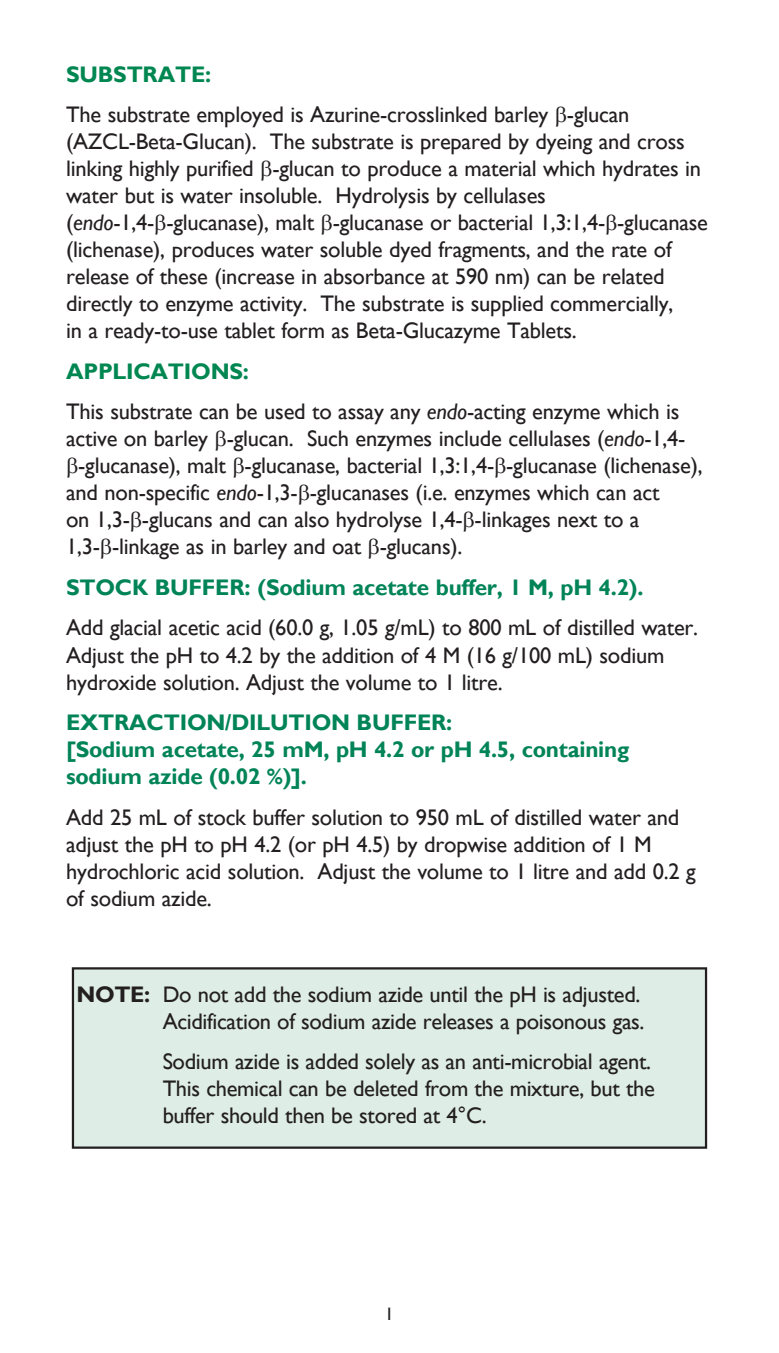
<style>
.page{position:relative;width:779px;height:1353px;background:#fff}
.page>*{position:absolute;margin:0;border:0;box-sizing:border-box;transform-origin:0 0}
.t1{font:22.5px/27px "Gill Sans";letter-spacing:-.01em;color:#231f20}
.t2{font:700 22.5px/27px "Gill Sans";letter-spacing:-.01em;color:#008457}
.t3{font:700 22.5px "Gill Sans";letter-spacing:-.01em;color:#008751}
.t4{font:18px "Gill Sans";color:#231f20}
.s1{font-style:italic}
.s2{font-weight:700}
</style>
<div class="page">
<div style="left:73px;top:968px;width:632px;height:179px;background:#deede6"></div>
<div style="left:72px;top:967px;width:634px;height:181px;border:2px solid #231f20"></div>
<p class="t3" style="left:66px;top:60px;width:146px">SUBSTRATE:</p>
<p class="t1" style="left:66px;top:101px;width:643px">The substrate employed is Azurine-crosslinked barley -glucan (AZCL-Beta-Glucan). The substrate is prepared by dyeing and cross linking highly purified -glucan to produce a material which hydrates in water but is water insoluble. Hydrolysis by cellulases<br>(<span class="s1">endo</span>-1,4- -glucanase), malt -glucanase or bacterial 1,3:1,4- -glucanase (lichenase), produces water soluble dyed fragments, and the rate of release of these (increase in absorbance at 590 nm) can be related directly to enzyme activity. The substrate is supplied commercially,<br>in a ready-to-use tablet form as Beta-Glucazyme Tablets.</p>
<p class="t3" style="left:66px;top:357px;width:184px">APPLICATIONS:</p>
<p class="t1" style="left:66px;top:398px;width:614px">This substrate can be used to assay any <span class="s1">endo</span>-acting enzyme which is</p>
<p class="t1" style="left:66px;top:425px;width:620px">active on barley -glucan. Such enzymes include cellulases (<span class="s1">endo</span>-1,4-</p>
<p class="t1" style="left:78px;top:452px;width:625px">-glucanase), malt -glucanase, bacterial 1,3:1,4- -glucanase (lichenase),</p>
<p class="t1" style="left:66px;top:479px;width:594px">and non-specific <span class="s1">endo</span>-1,3- -glucanases (i.e. enzymes which can act</p>
<p class="t1" style="left:66px;top:506px;width:574px">on 1,3- -glucans and can also hydrolyse 1,4- -linkages next to a</p>
<p class="t1" style="left:66px;top:533px;width:397px">1,3- -linkage as in barley and oat -glucans).</p>
<p class="t2" style="left:66px;top:574px;width:578px">STOCK BUFFER: (Sodium acetate buffer, 1 M, pH 4.2).</p>
<p class="t1" style="left:66px;top:614px;width:633px">Add glacial acetic acid (60.0 g, 1.05 g/mL) to 800 mL of distilled water.<br>Adjust the pH to 4.2 by the addition of 4 M (16 g/100 mL) sodium hydroxide solution. Adjust the volume to 1 litre.</p>
<p class="t2" style="left:66px;top:709px;width:387px">EXTRACTION/DILUTION BUFFER:</p>
<p class="t2" style="left:66px;top:736px;width:564px">[Sodium acetate, 25 mM, pH 4.2 or pH 4.5, containing sodium azide (0.02 %)].</p>
<p class="t1" style="left:66px;top:803px;width:630px">Add 25 mL of stock buffer solution to 950 mL of distilled water and adjust the pH to pH 4.2 (or pH 4.5) by dropwise addition of 1 M hydrochloric acid solution. Adjust the volume to 1 litre and add 0.2 g of sodium azide.</p>
<p class="t1" style="left:76px;top:981px;width:569px;text-align:right"><span class="s2">NOTE:</span> Do not add the sodium azide until the pH is adjusted.<br>Acidification of sodium azide releases a poisonous gas.</p>
<p class="t1" style="left:162px;top:1048px;width:489px">Sodium azide is added solely as an anti-microbial agent.</p>
<p class="t1" style="left:162px;top:1075px;width:493px">This chemical can be deleted from the mixture, but the buffer should then be stored at 4°C.</p>
<p class="t4" style="left:385px;top:1302px;width:10px">1</p>
</div>
